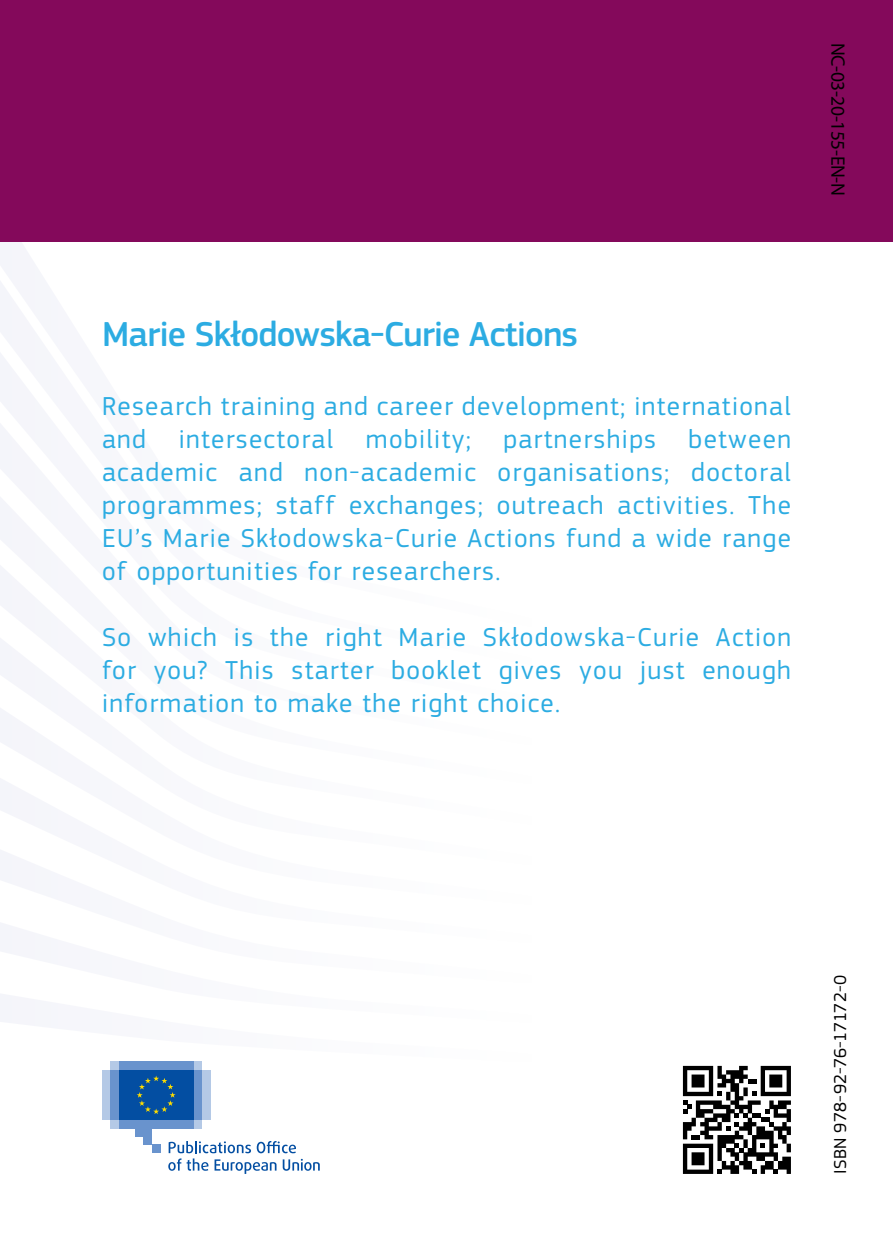
<style>
.page{position:relative;width:893px;height:1259px;background:#fff}
.page>*{position:absolute;margin:0;border:0;box-sizing:border-box;transform-origin:0 0}
.t1{font:500 36px "EC Square Sans Pro";letter-spacing:-.02em;color:#2cace2}
.t2{font:27px/33px "EC Square Sans Pro";letter-spacing:.05em;color:#2cace2;text-align:justify}
.t3{font:19.5px "Myriad Pro";letter-spacing:-.02em;color:#000}
.t4{font:18px "EC Square Sans Pro";letter-spacing:.015em;color:#000}
</style>
<div class="page">
<svg style="left:0;top:850px;width:12px;height:34px"></svg>
<svg style="left:0;top:923px;width:12px;height:31px"></svg>
<svg style="left:0;top:241px;width:536px;height:54px"></svg>
<svg style="left:0;top:372px;width:12px;height:375px;fill:#f4f5fa"></svg>
<div style="left:0;top:0;width:893px;height:241px;background:#84095b"></div>
<svg style="left:683px;top:1066px;width:108px;height:108px"></svg>
<div style="left:110px;top:1119px;width:92px;height:9px;background:#b4c9e6"></div>
<div style="left:119px;top:1119px;width:75px;height:9px;background:#6993cd"></div>
<div style="left:194px;top:1070px;width:8px;height:49px;background:#6993cd"></div>
<div style="left:202px;top:1070px;width:8px;height:49px;background:#b4c9e6"></div>
<div style="left:110px;top:1070px;width:9px;height:49px;background:#6993cd"></div>
<div style="left:102px;top:1070px;width:8px;height:49px;background:#b4c9e6"></div>
<div style="left:135px;top:1119px;width:17px;height:17px;background:#6993cd"></div>
<div style="left:144px;top:1119px;width:8px;height:25px;background:#6993cd"></div>
<div style="left:152px;top:1144px;width:8px;height:9px;background:#6993cd"></div>
<div style="left:119px;top:1070px;width:75px;height:49px;background:#034ea2"></div>
<svg style="left:0;top:994px;width:211px;height:120px"></svg>
<svg style="left:169px;top:1141px;width:151px;height:33px"></svg>
<p class="t3" style="left:850px;top:43px;width:155px;rotate:90deg">NC-03-20-155-EN-N</p>
<h1 class="t1" style="left:102px;top:313px;width:478px">Marie Skłodowska-Curie Actions</h1>
<p class="t2" style="left:102px;top:390px;width:690px">Research training and career development; international and intersectoral mobility; partnerships between academic and non-academic organisations; doctoral programmes; staff exchanges; outreach activities. The EU’s Marie Skłodowska-Curie Actions fund a wide range of opportunities for researchers.</p>
<p class="t2" style="left:102px;top:621px;width:690px">So which is the right Marie Skłodowska-Curie Action for you? This starter booklet gives you just enough information to make the right choice.</p>
<p class="t4" style="left:830px;top:1174px;width:201px;rotate:-90deg">ISBN 978-92-76-17172-0</p>
</div>
